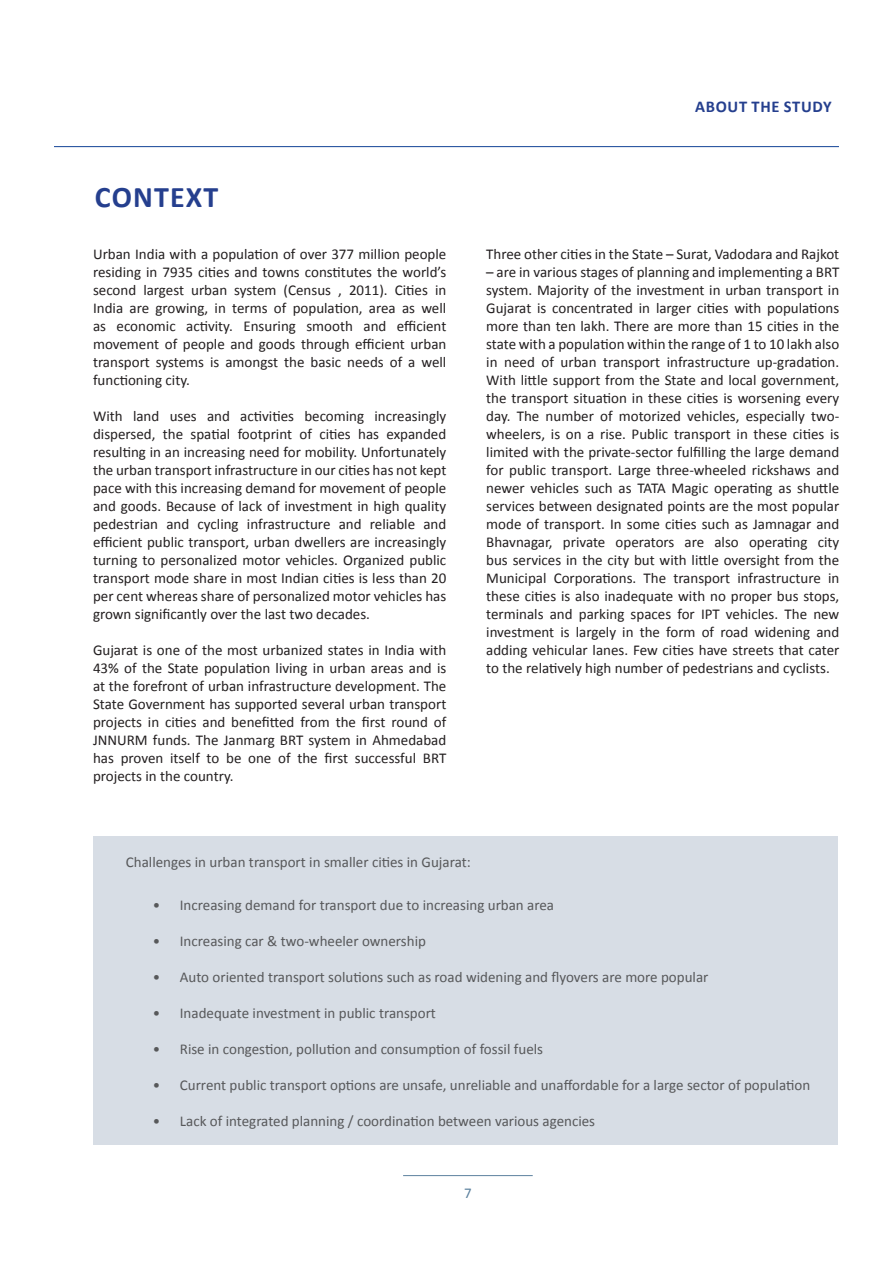
<style>
.page{position:relative;width:893px;height:1263px;background:#fff}
.page>*{position:absolute;margin:0;border:0;box-sizing:border-box;transform-origin:0 0}
.title_1{font:700 30px "Calibri";letter-spacing:.04em;color:#253f8e}
.t1{font:700 16.5px "Calibri";letter-spacing:.04em;color:#253f8e}
.t2{font:15px/18px "Calibri";color:#231f20;text-align:justify}
.bullet{font:15px "Calibri";color:#57585a}
.body_text{font:15px "Calibri";color:#57585a}
.t3{font:15px "Calibri";color:#5c819e}
</style>
<div class="page">
<hr style="left:54px;top:146px;width:785px;height:1px;background:#134497">
<hr style="left:403px;top:1175px;width:130px;height:1px;background:#5c819e">
<div style="left:93px;top:836px;width:745px;height:309px;background:#d7dde5"></div>
<p class="title_1" style="left:95px;top:178px;width:125px">CONTEXT</p>
<p class="t2" style="left:93px;top:244px;width:355px">Urban India with a population of over 377 million people residing in 7935 cities and towns constitutes the world’s second largest urban system (Census , 2011). Cities in India are growing, in terms of population, area as well as economic activity. Ensuring smooth and efficient movement of people and goods through efficient urban transport systems is amongst the basic needs of a well functioning city.</p>
<p class="t2" style="left:93px;top:406px;width:355px">With land uses and activities becoming increasingly dispersed, the spatial footprint of cities has expanded resulting in an increasing need for mobility. Unfortunately the urban transport infrastructure in our cities has not kept pace with this increasing demand for movement of people and goods. Because of lack of investment in high quality pedestrian and cycling infrastructure and reliable and efficient public transport, urban dwellers are increasingly turning to personalized motor vehicles. Organized public transport mode share in most Indian cities is less than 20 per cent whereas share of personalized motor vehicles has grown significantly over the last two decades.</p>
<p class="t2" style="left:93px;top:640px;width:355px">Gujarat is one of the most urbanized states in India with 43% of the State population living in urban areas and is at the forefront of urban infrastructure development. The State Government has supported several urban transport projects in cities and benefitted from the first round of JNNURM funds. The Janmarg BRT system in Ahmedabad has proven itself to be one of the first successful BRT projects in the country.</p>
<p class="t1" style="left:695px;top:97px;width:138px">ABOUT THE STUDY</p>
<p class="t2" style="left:486px;top:244px;width:355px">Three other cities in the State – Surat, Vadodara and Rajkot</p>
<p class="t2" style="left:486px;top:262px;width:355px">– are in various stages of planning and implementing a BRT system. Majority of the investment in urban transport in Gujarat is concentrated in larger cities with populations more than ten lakh. There are more than 15 cities in the state with a population within the range of 1 to 10 lakh also in need of urban transport infrastructure up-gradation.<br>With little support from the State and local government, the transport situation in these cities is worsening every day. The number of motorized vehicles, especially two&shy;wheelers, is on a rise. Public transport in these cities is limited with the private-sector fulfilling the large demand for public transport. Large three-wheeled rickshaws and newer vehicles such as TATA Magic operating as shuttle services between designated points are the most popular mode of transport. In some cities such as Jamnagar and Bhavnagar, private operators are also operating city bus services in the city but with little oversight from the Municipal Corporations. The transport infrastructure in these cities is also inadequate with no proper bus stops, terminals and parking spaces for IPT vehicles. The new investment is largely in the form of road widening and adding vehicular lanes. Few cities have streets that cater to the relatively high number of pedestrians and cyclists.</p>
<p class="body_text" style="left:126px;top:852px;width:346px">Challenges in urban transport in smaller cities in Gujarat:</p>
<p class="bullet" style="left:153px;top:895px;width:403px">• Increasing demand for transport due to increasing urban area</p>
<p class="bullet" style="left:153px;top:931px;width:275px">• Increasing car &amp; two-wheeler ownership</p>
<p class="bullet" style="left:153px;top:967px;width:557px">• Auto oriented transport solutions such as road widening and flyovers are more popular</p>
<p class="bullet" style="left:153px;top:1003px;width:285px">• Inadequate investment in public transport</p>
<p class="bullet" style="left:153px;top:1039px;width:392px">• Rise in congestion, pollution and consumption of fossil fuels</p>
<p class="bullet" style="left:153px;top:1075px;width:659px">• Current public transport options are unsafe, unreliable and unaffordable for a large sector of population</p>
<p class="bullet" style="left:153px;top:1111px;width:444px">• Lack of integrated planning / coordination between various agencies</p>
<p class="t3" style="left:464px;top:1184px;width:9px">7</p>
</div>
